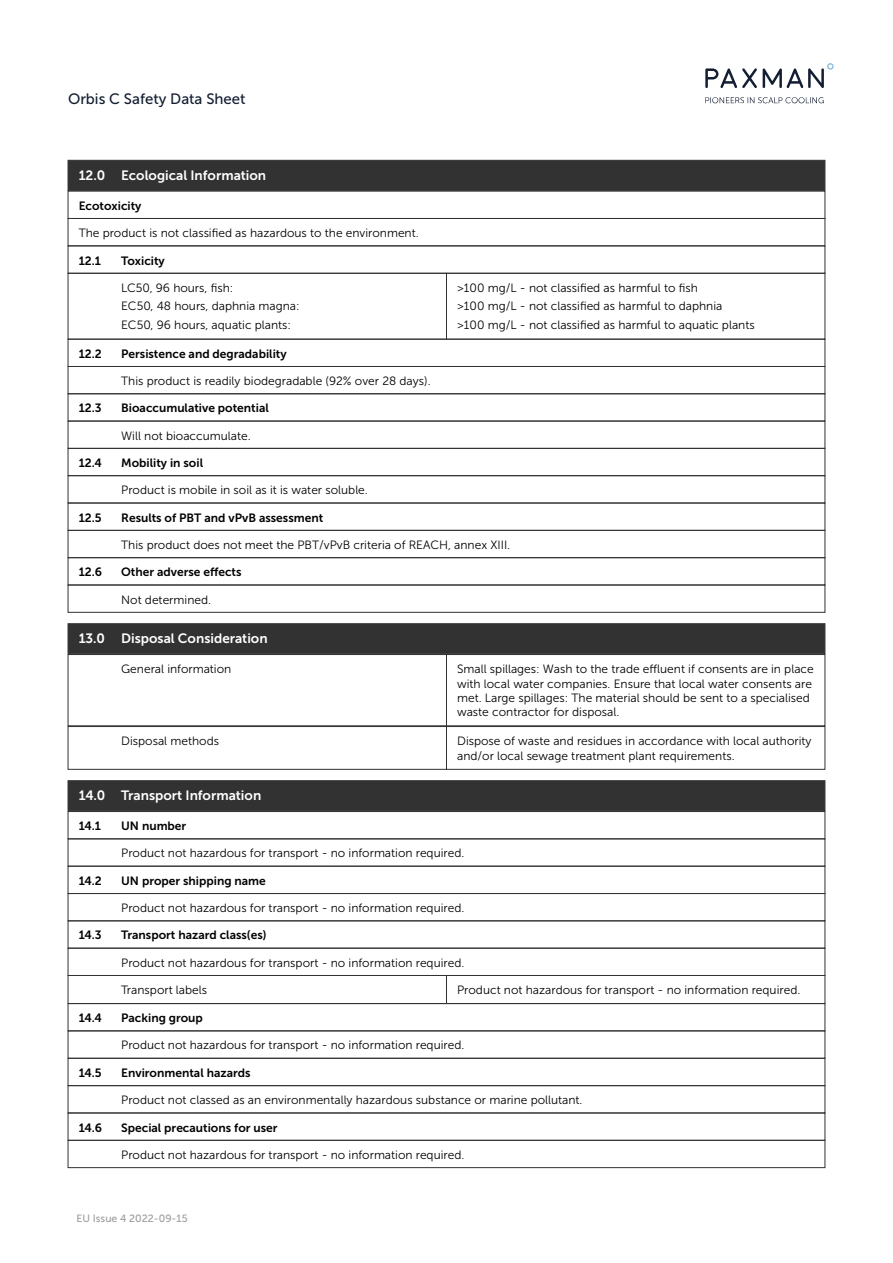
<style>
.page{position:relative;width:893px;height:1263px;background:#fff}
.page>*{position:absolute;margin:0;border:0;box-sizing:border-box;transform-origin:0 0}
.t1{font:15px "Museo Sans 500";color:#131e32}
.t2{font:13.5px "Museo Sans 700";color:#fff}
.t3{font:12px/18.6px "Museo Sans 300";color:#000}
.t4{font:12px "Museo Sans 700";color:#000}
.t5{font:10.5px "Museo Sans 500";color:#9d9d9c}
</style>
<div class="page">
<svg style="left:705px;top:68px;width:52px;height:20px"></svg>
<svg style="left:763px;top:63px;width:71px;height:25px"></svg>
<svg style="left:705px;top:97px;width:119px;height:6px"></svg>
<div style="left:68px;top:160px;width:757px;height:31px;background:#333232;border:1px solid #333232"></div>
<div style="left:68px;top:218px;width:757px;height:28px;border:1px solid #333232"></div>
<div style="left:68px;top:191px;width:757px;height:28px;border:1px solid #333232"></div>
<div style="left:68px;top:273px;width:379px;height:66px;border:1px solid #333232"></div>
<div style="left:446px;top:273px;width:379px;height:66px;border:1px solid #333232"></div>
<div style="left:68px;top:421px;width:757px;height:28px;border:1px solid #333232"></div>
<div style="left:68px;top:475px;width:757px;height:28px;border:1px solid #333232"></div>
<div style="left:68px;top:585px;width:757px;height:28px;border:1px solid #333232"></div>
<div style="left:68px;top:339px;width:757px;height:28px;border:1px solid #333232"></div>
<div style="left:68px;top:393px;width:757px;height:28px;border:1px solid #333232"></div>
<div style="left:68px;top:448px;width:757px;height:28px;border:1px solid #333232"></div>
<div style="left:68px;top:503px;width:757px;height:28px;border:1px solid #333232"></div>
<div style="left:68px;top:557px;width:757px;height:28px;border:1px solid #333232"></div>
<div style="left:68px;top:623px;width:757px;height:31px;background:#333232;border:1px solid #333232"></div>
<div style="left:68px;top:654px;width:379px;height:72px;border:1px solid #333232"></div>
<div style="left:68px;top:726px;width:379px;height:44px;border:1px solid #333232"></div>
<div style="left:446px;top:654px;width:379px;height:72px;border:1px solid #333232"></div>
<div style="left:446px;top:726px;width:379px;height:44px;border:1px solid #333232"></div>
<div style="left:68px;top:948px;width:757px;height:28px;border:1px solid #333232"></div>
<div style="left:68px;top:1140px;width:757px;height:28px;border:1px solid #333232"></div>
<div style="left:68px;top:811px;width:757px;height:28px;border:1px solid #333232"></div>
<div style="left:68px;top:866px;width:757px;height:28px;border:1px solid #333232"></div>
<div style="left:68px;top:920px;width:757px;height:28px;border:1px solid #333232"></div>
<div style="left:68px;top:1003px;width:757px;height:28px;border:1px solid #333232"></div>
<div style="left:68px;top:1058px;width:757px;height:28px;border:1px solid #333232"></div>
<div style="left:68px;top:1112px;width:757px;height:29px;border:1px solid #333232"></div>
<div style="left:68px;top:780px;width:757px;height:31px;background:#333232;border:1px solid #333232"></div>
<div style="left:68px;top:975px;width:379px;height:29px;border:1px solid #333232"></div>
<div style="left:446px;top:975px;width:379px;height:29px;border:1px solid #333232"></div>
<p class="t1" style="left:68px;top:90px;width:179px">Orbis C Safety Data Sheet</p>
<p class="t2" style="left:79px;top:168px;width:189px">12.0 Ecological Information</p>
<p class="t4" style="left:79px;top:199px;width:64px">Ecotoxicity</p>
<p class="t3" style="left:79px;top:224px;width:342px">The product is not classified as hazardous to the environment.</p>
<p class="t4" style="left:79px;top:254px;width:24px">12.1</p>
<p class="t4" style="left:121px;top:254px;width:45px">Toxicity</p>
<p class="t3" style="left:121px;top:278px;width:180px">LC50, 96 hours, fish:<br>EC50, 48 hours, daphnia magna:<br>EC50, 96 hours, aquatic plants:</p>
<p class="t3" style="left:457px;top:278px;width:299px">&gt;100 mg/L - not classified as harmful to fish<br>&gt;100 mg/L - not classified as harmful to daphnia<br>&gt;100 mg/L - not classified as harmful to aquatic plants</p>
<p class="t4" style="left:79px;top:347px;width:25px">12.2</p>
<p class="t4" style="left:121px;top:347px;width:167px">Persistence and degradability</p>
<p class="t3" style="left:121px;top:372px;width:311px">This product is readily biodegradable (92% over 28 days).</p>
<p class="t4" style="left:79px;top:401px;width:25px">12.3</p>
<p class="t4" style="left:121px;top:401px;width:149px">Bioaccumulative potential</p>
<p class="t3" style="left:121px;top:426px;width:131px">Will not bioaccumulate.</p>
<p class="t4" style="left:79px;top:456px;width:25px">12.4</p>
<p class="t4" style="left:121px;top:456px;width:83px">Mobility in soil</p>
<p class="t3" style="left:121px;top:481px;width:248px">Product is mobile in soil as it is water soluble.</p>
<p class="t4" style="left:79px;top:511px;width:25px">12.5</p>
<p class="t4" style="left:121px;top:511px;width:204px">Results of PBT and vPvB assessment</p>
<p class="t3" style="left:121px;top:536px;width:391px">This product does not meet the PBT/vPvB criteria of REACH, annex XIII.</p>
<p class="t4" style="left:79px;top:565px;width:25px">12.6</p>
<p class="t4" style="left:121px;top:565px;width:122px">Other adverse effects</p>
<p class="t3" style="left:121px;top:590px;width:91px">Not determined.</p>
<p class="t2" style="left:79px;top:631px;width:191px">13.0 Disposal Consideration</p>
<p class="t3" style="left:121px;top:660px;width:112px">General information</p>
<p class="t3" style="left:121px;top:732px;width:99px">Disposal methods</p>
<p class="t2" style="left:79px;top:788px;width:184px">14.0 Transport Information</p>
<p class="t4" style="left:79px;top:819px;width:24px">14.1</p>
<p class="t4" style="left:121px;top:819px;width:67px">UN number</p>
<p class="t3" style="left:457px;top:662px;width:358px;line-height:14.4px">Small spillages: Wash to the trade effluent if consents are in place with local water companies. Ensure that local water consents are met. Large spillages: The material should be sent to a specialised waste contractor for disposal.</p>
<p class="t3" style="left:457px;top:734px;width:356px;line-height:14.4px">Dispose of waste and residues in accordance with local authority and/or local sewage treatment plant requirements.</p>
<p class="t3" style="left:121px;top:844px;width:345px">Product not hazardous for transport - no information required.</p>
<p class="t4" style="left:79px;top:874px;width:25px">14.2</p>
<p class="t4" style="left:121px;top:874px;width:146px">UN proper shipping name</p>
<p class="t3" style="left:121px;top:899px;width:345px">Product not hazardous for transport - no information required.</p>
<p class="t4" style="left:79px;top:928px;width:25px">14.3</p>
<p class="t4" style="left:121px;top:928px;width:147px">Transport hazard class(es)</p>
<p class="t3" style="left:121px;top:953px;width:345px">Product not hazardous for transport - no information required.</p>
<p class="t3" style="left:121px;top:981px;width:87px">Transport labels</p>
<p class="t3" style="left:457px;top:981px;width:345px">Product not hazardous for transport - no information required.</p>
<p class="t4" style="left:79px;top:1011px;width:25px">14.4</p>
<p class="t4" style="left:121px;top:1011px;width:83px">Packing group</p>
<p class="t3" style="left:121px;top:1036px;width:345px">Product not hazardous for transport - no information required.</p>
<p class="t4" style="left:79px;top:1066px;width:25px">14.5</p>
<p class="t4" style="left:121px;top:1066px;width:131px">Environmental hazards</p>
<p class="t3" style="left:121px;top:1091px;width:463px">Product not classed as an environmentally hazardous substance or marine pollutant.</p>
<p class="t4" style="left:79px;top:1121px;width:25px">14.6</p>
<p class="t4" style="left:121px;top:1121px;width:158px">Special precautions for user</p>
<p class="t3" style="left:121px;top:1145px;width:345px">Product not hazardous for transport - no information required.</p>
<p class="t5" style="left:77px;top:1212px;width:113px">EU Issue 4 2022-09-15</p>
</div>
